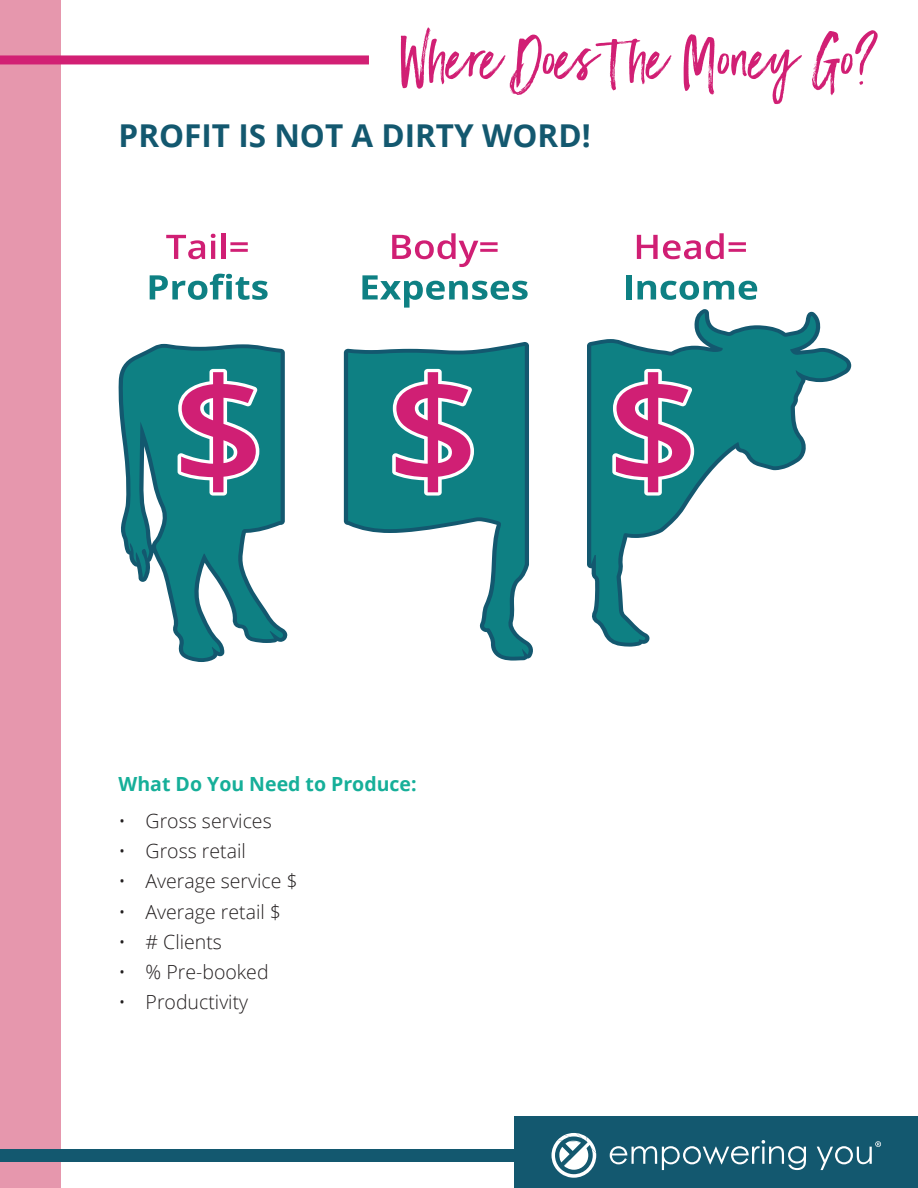
<style>
.page{position:relative;width:918px;height:1188px;background:#fff}
.page>*{position:absolute;margin:0;border:0;box-sizing:border-box;transform-origin:0 0}
.t1{font:55.5px "Black Diamond";letter-spacing:.02em;color:#d11f74}
.t2{font:700 31.5px "Open Sans";color:#13586f}
.t3{font:300 19.5px "Open Sans";color:#231f20}
.t4{font:700 19.5px "Open Sans";color:#16af99}
</style>
<div class="page">
<div style="left:0;top:0;width:60px;height:1188px;background:#e697ad"></div>
<div style="left:514px;top:1116px;width:404px;height:72px;background:#13586f"></div>
<div style="left:0;top:1149px;width:515px;height:13px;background:#13586f"></div>
<div style="left:0;top:55px;width:369px;height:9px;background:#d22074"></div>
<svg style="left:552px;top:1133px;width:44px;height:45px"></svg>
<svg style="left:610px;top:1140px;width:196px;height:30px"></svg>
<svg style="left:817px;top:1141px;width:64px;height:29px"></svg>
<svg style="left:118px;top:344px;width:170px;height:318px;fill:#0e8083"></svg>
<svg style="left:587px;top:309px;width:264px;height:338px"></svg>
<svg style="left:344px;top:342px;width:189px;height:319px;fill:#138083"></svg>
<svg style="left:233px;top:659px;width:17px;height:1px"></svg>
<svg style="left:178px;top:369px;width:81px;height:127px;background:#897093"></svg>
<svg style="left:392px;top:369px;width:82px;height:127px;background:#887093"></svg>
<svg style="left:612px;top:369px;width:82px;height:127px;background:#876f93"></svg>
<svg style="left:166px;top:235px;width:39px;height:24px"></svg>
<svg style="left:211px;top:234px;width:5px;height:25px"></svg>
<div style="left:221px;top:233px;width:5px;height:26px;background:#d01f74"></div>
<hr style="left:230px;top:242px;width:18px;height:3px;background:#d01f74">
<hr style="left:230px;top:249px;width:18px;height:3px;background:#d01f74">
<svg style="left:150px;top:274px;width:118px;height:26px"></svg>
<svg style="left:392px;top:233px;width:86px;height:34px"></svg>
<hr style="left:480px;top:242px;width:18px;height:3px;background:#d01f74">
<hr style="left:480px;top:249px;width:18px;height:3px;background:#d01f74">
<svg style="left:362px;top:275px;width:166px;height:33px"></svg>
<svg style="left:637px;top:233px;width:87px;height:26px"></svg>
<hr style="left:729px;top:242px;width:17px;height:3px;background:#d01f74">
<hr style="left:729px;top:249px;width:17px;height:3px;background:#d01f74">
<div style="left:626px;top:275px;width:5px;height:24px;background:#0e8083"></div>
<svg style="left:638px;top:281px;width:119px;height:19px"></svg>
<p class="t1" style="left:399px;top:23px;width:480px">Where Does the Money Go?</p>
<p class="t2" style="left:119px;top:114px;width:474px">PROFIT IS NOT A DIRTY WORD!</p>
<p class="t4" style="left:119px;top:770px;width:300px">What Do You Need to Produce:</p>
<p class="t3" style="left:119px;top:808px;width:155px">• Gross services</p>
<p class="t3" style="left:119px;top:838px;width:129px">• Gross retail</p>
<p class="t3" style="left:119px;top:868px;width:181px">• Average service $</p>
<p class="t3" style="left:119px;top:898px;width:164px">• Average retail $</p>
<p class="t3" style="left:119px;top:928px;width:105px">• # Clients</p>
<p class="t3" style="left:119px;top:958px;width:151px">• % Pre-booked</p>
<p class="t3" style="left:119px;top:989px;width:131px">• Productivity</p>
</div>
